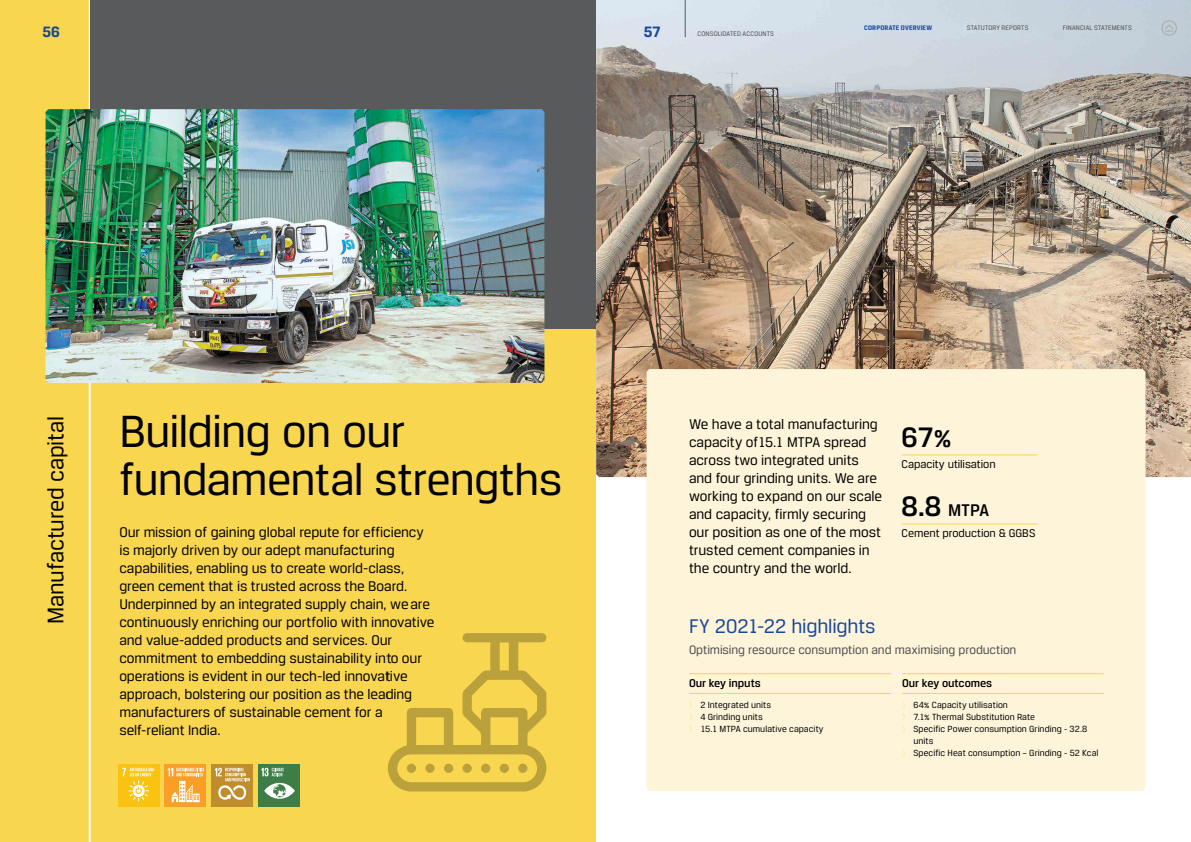
<style>
.page{position:relative;width:1191px;height:842px;background:#fff}
.page>*{position:absolute;margin:0;border:0;box-sizing:border-box;transform-origin:0 0}
.t1{font:48px/48px "Breuer Text";letter-spacing:-.02em;color:#000}
.t2{font:500 30px "Breuer Text";color:#000}
.t3{font:24px "Breuer Text";letter-spacing:-.01em;color:#000}
.t4{font:21px "Breuer Text";letter-spacing:-.01em;color:#17479e}
.t5{font:500 18px "Breuer Text";color:#000}
.t6{font:700 16px "Breuer Text";color:#17479e}
.t7{font:15px/18px "Breuer Text";letter-spacing:-.005em;color:#000}
.t8{font:13px "Breuer Text";letter-spacing:-.01em;color:#4d4d4f}
.t9{font:12px "Breuer Text";letter-spacing:-.005em;color:#000}
.t10{font:500 12px "Breuer Text";letter-spacing:-.005em;color:#000}
.t11{font:9.5px/12px "Breuer Text";letter-spacing:.005em;color:#000}
.t12{font:7px "Breuer Text";letter-spacing:.02em;color:#4d4d4f}
.t13{font:700 7px "Breuer Text";letter-spacing:.02em;color:#17479e}
.s1{font-size:30px}
.s2{color:#fbe497}
</style>
<div class="page">
<img style="left:596px;top:0;width:595px;height:477px">
<div style="left:0;top:0;width:595px;height:842px;background:#f8d650"></div>
<div style="left:646px;top:369px;width:499px;height:422px;background:#fdf4d9"></div>
<hr style="left:89px;top:0;width:2px;height:842px;background:#fff">
<div style="left:90px;top:0;width:505px;height:329px;background:#585a5b"></div>
<img style="left:46px;top:109px;width:498px;height:274px">
<hr style="left:901px;top:455px;width:136px;height:1px;background:#f8d650">
<hr style="left:901px;top:524px;width:136px;height:1px;background:#f8d650">
<hr style="left:689px;top:673px;width:202px;height:1px;background:#f8d650">
<hr style="left:689px;top:693px;width:202px;height:1px;background:#f8d650">
<hr style="left:902px;top:673px;width:201px;height:1px;background:#f8d650">
<hr style="left:902px;top:693px;width:201px;height:1px;background:#f8d650">
<div style="left:118px;top:764px;width:41px;height:42px;background:#fbc311"></div>
<svg style="left:122px;top:768px;width:32px;height:33px"></svg>
<svg style="left:165px;top:764px;width:41px;height:42px"></svg>
<svg style="left:168px;top:768px;width:36px;height:34px"></svg>
<div style="left:212px;top:764px;width:41px;height:42px;background:#bf8d2c"></div>
<svg style="left:215px;top:768px;width:35px;height:32px"></svg>
<div style="left:258px;top:764px;width:42px;height:42px;background:#3e7d45"></div>
<svg style="left:264px;top:783px;width:31px;height:16px"></svg>
<svg style="left:261px;top:768px;width:23px;height:8px"></svg>
<svg style="left:388px;top:633px;width:159px;height:158px"></svg>
<div style="left:407px;top:764px;width:9px;height:9px;background:#baa13c;border-radius:50%"></div>
<svg style="left:425px;top:764px;width:10px;height:9px"></svg>
<div style="left:444px;top:764px;width:9px;height:9px;background:#baa13c;border-radius:50%"></div>
<svg style="left:462px;top:764px;width:10px;height:9px"></svg>
<div style="left:481px;top:764px;width:9px;height:9px;background:#baa13c;border-radius:50%"></div>
<svg style="left:499px;top:764px;width:10px;height:9px"></svg>
<div style="left:518px;top:764px;width:9px;height:9px;background:#baa13c;border-radius:50%"></div>
<hr style="left:685px;top:0;width:1px;height:37px;background:#58595b">
<div style="left:1161px;top:20px;width:15px;height:16px;border:1px solid #a7a9ac;border-radius:50%"></div>
<svg style="left:1163px;top:24px;width:11px;height:8px"></svg>
<p class="t6" style="left:43px;top:22px;width:19px">56</p>
<p class="t6" style="left:643px;top:22px;width:19px">57</p>
<p class="t12" style="left:697px;top:30px;width:78px">CONSOLIDATED ACCOUNTS</p>
<p class="t13" style="left:864px;top:24px;width:69px">CORPORATE OVERVIEW</p>
<p class="t12" style="left:967px;top:24px;width:63px">STATUTORY REPORTS</p>
<p class="t12" style="left:1062px;top:24px;width:71px">FINANCIAL STATEMENTS</p>
<h3 class="t3" style="left:42px;top:624px;width:210px;rotate:-90deg">Manufactured capital</h3>
<h1 class="t1" style="left:119px;top:407px;width:444px">Building on our fundamental strengths</h1>
<p class="t7" style="left:119px;top:523px;width:317px">Our mission of gaining global repute for efficiency is majorly driven by our adept manufacturing capabilities, enabling us to create world-class, green cement that is trusted across the Board.<br>Underpinned by an integrated supply chain, we are continuously enriching our portfolio with innovative and value-added products and services. Our commitment to embedding sustainability into our operations is evident in our tech-led innovative approach, bolstering our position as the leading manufacturers of sustainable cement for a self‑reliant India.</p>
<p class="t7" style="left:689px;top:415px;width:195px">We have a total manufacturing capacity of15.1 MTPA spread across two integrated units and four grinding units. We are working to expand on our scale and capacity, firmly securing our position as one of the most trusted cement companies in the country and the world.</p>
<h3 class="t4" style="left:689px;top:615px;width:188px">FY 2021-22 highlights</h3>
<h2 class="t2" style="left:901px;top:420px;width:52px">67%</h2>
<p class="t9" style="left:901px;top:457px;width:96px">Capacity utilisation</p>
<p class="t5" style="left:901px;top:500px;width:89px"><span class="s1">8.8</span> MTPA</p>
<p class="t9" style="left:901px;top:526px;width:135px">Cement production &amp; GGBS</p>
<p class="t8" style="left:689px;top:643px;width:329px">Optimising resource consumption and maximising production</p>
<p class="t10" style="left:689px;top:676px;width:73px">Our key inputs</p>
<p class="t10" style="left:902px;top:676px;width:92px">Our key outcomes</p>
<p class="t11" style="left:689px;top:699px;width:136px"><span class="s2">&gt;</span> 2 Integrated units<br><span class="s2">&gt;</span> 4 Grinding units<br><span class="s2">&gt;</span> 15.1 MTPA cumulative capacity</p>
<p class="t11" style="left:902px;top:699px;width:107px"><span class="s2">&gt;</span> 64% Capacity utilisation</p>
<p class="t11" style="left:902px;top:711px;width:134px"><span class="s2">&gt;</span> 7.1% Thermal Substitution Rate</p>
<p class="t11" style="left:902px;top:723px;width:187px"><span class="s2">&gt;</span> Specific Power consumption Grinding - 32.8</p>
<p class="t11" style="left:913px;top:735px;width:22px">units</p>
<p class="t11" style="left:902px;top:747px;width:198px"><span class="s2">&gt;</span> Specific Heat consumption – Grinding - 52 Kcal</p>
</div>
